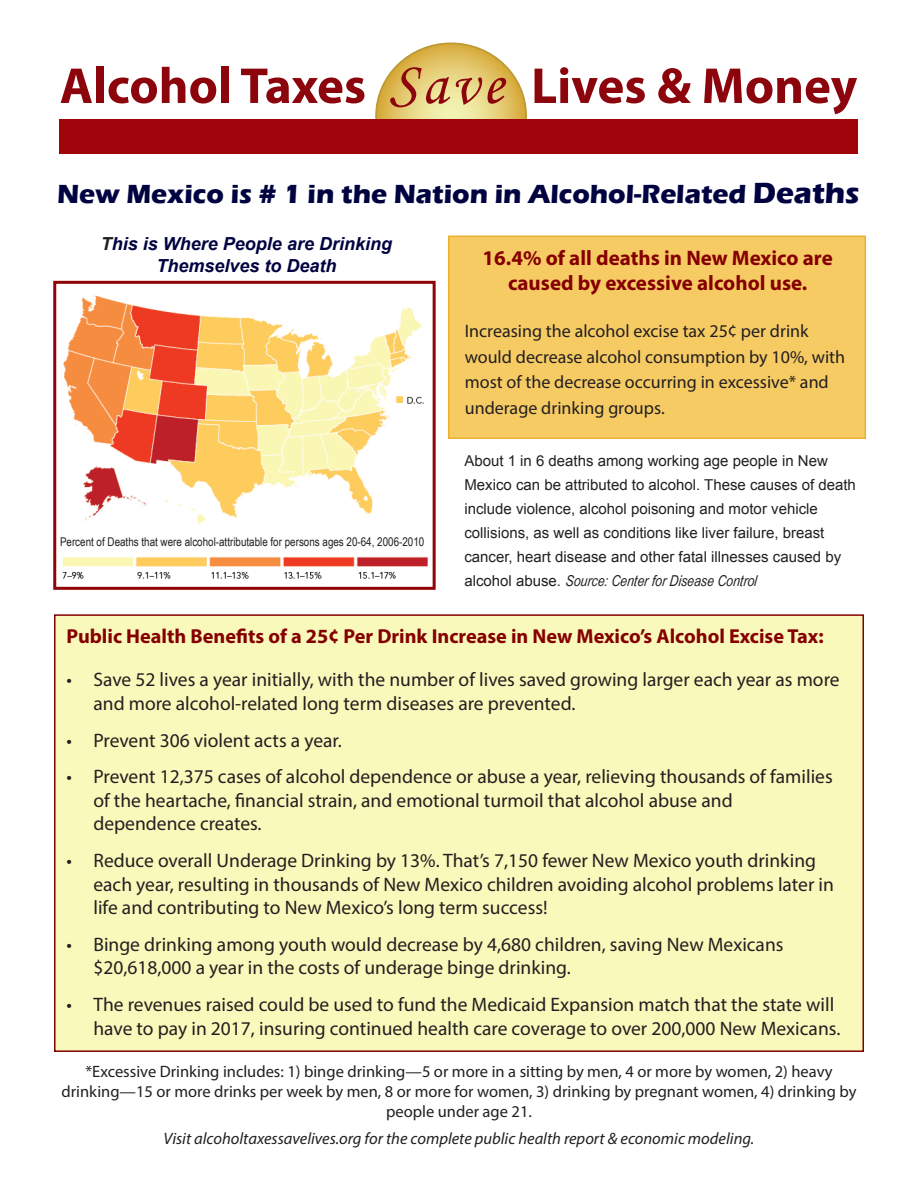
<style>
.page{position:relative;width:918px;height:1188px;background:#fff}
.page>*{position:absolute;margin:0;border:0;box-sizing:border-box;transform-origin:0 0}
.t1{font:700 51px "Myriad Pro";color:#8c040c}
.t2{font:700 27px "Eras ITC";color:#000340}
.t3{font:700 21px/25.2px "Myriad Pro";color:#850000;text-align:center}
.t4{font:700 20.25px "Myriad Pro";color:#850000}
.t5{font:19.5px/23.4px "Myriad Pro";color:#231f20}
.t6{font:18px/25.5px "Myriad Pro";color:#231f20}
.t7{font:italic 700 18px/21.6px "Arial";color:#000340;text-align:center}
.t8{font:16.5px/19.8px "Myriad Pro";color:#231f20;text-align:center}
.t9{font:italic 16.5px "Myriad Pro";color:#231f20}
.t10{font:15px/24px "Arial";color:#231f20}
.t11{font:12px "Arial Narrow";color:#231f20}
.s1{font-family:"Monotype Corsiva";font-weight:400;font-size:61.2px}
.s2{font-size:30px}
.s3{color:#231f20}
.s4{font-family:"Arial Narrow";font-style:italic}
</style>
<div class="page">
<div style="left:54px;top:614px;width:810px;height:438px;background:#f9f9bb;border:2px solid #820000"></div>
<div style="left:448px;top:236px;width:418px;height:203px;background:#f7cb64;border:2px solid #ecb030"></div>
<svg style="left:375px;top:43px;width:152px;height:77px"></svg>
<div style="left:59px;top:120px;width:799px;height:34px;background:#a2040c"></div>
<img style="left:62px;top:294px;width:366px;height:286px">
<div style="left:53px;top:281px;width:383px;height:309px;border:3px solid #920406"></div>
<div style="left:60px;top:537px;width:366px;height:15px;background:#fffeff"></div>
<p class="t1" style="left:60px;top:53px;width:799px">Alcohol Taxes <span class="s1">Save</span> Lives &amp; Money</p>
<p class="t2" style="left:57px;top:178px;width:804px">New Mexico is # 1 in the Nation in Alcohol-Related <span class="s2">Deaths</span></p>
<p class="t7" style="left:101px;top:234px;width:293px"><span class="s3">T</span>his is Where People are Drinking<br>Themselves to Death</p>
<p class="t11" style="left:60px;top:533px;width:366px">Percent of Deaths that were alcohol-attributable for persons ages 20-64, 2006-2010</p>
<p class="t3" style="left:483px;top:245px;width:352px">16.4% of all deaths in New Mexico are caused by excessive alcohol use.</p>
<p class="t6" style="left:465px;top:318px;width:382px">Increasing the alcohol excise tax 25¢ per drink would decrease alcohol consumption by 10%, with most of the decrease occurring in excessive* and underage drinking groups.</p>
<p class="t10" style="left:464px;top:449px;width:393px">About 1 in 6 deaths among working age people in New Mexico can be attributed to alcohol. These causes of death include violence, alcohol poisoning and motor vehicle collisions, as well as conditions like liver failure, breast cancer, heart disease and other fatal illnesses caused by alcohol abuse. <span class="s4">Source: Center for Disease Control</span></p>
<p class="t4" style="left:66px;top:623px;width:759px">Public Health Benefits of a 25¢ Per Drink Increase in New Mexico’s Alcohol Excise Tax:</p>
<p class="t5" style="left:93px;top:668px;width:748px;text-indent:-27px">• Save 52 lives a year initially, with the number of lives saved growing larger each year as more and more alcohol-related long term diseases are prevented.</p>
<p class="t5" style="left:66px;top:728px;width:277px">• Prevent 306 violent acts a year.</p>
<p class="t5" style="left:93px;top:765px;width:741px;text-indent:-27px">• Prevent 12,375 cases of alcohol dependence or abuse a year, relieving thousands of families of the heartache, financial strain, and emotional turmoil that alcohol abuse and dependence creates.</p>
<p class="t5" style="left:93px;top:849px;width:742px;text-indent:-27px">• Reduce overall Underage Drinking by 13%. That’s 7,150 fewer New Mexico youth drinking each year, resulting in thousands of New Mexico children avoiding alcohol problems later in life and contributing to New Mexico’s long term success!</p>
<p class="t5" style="left:93px;top:932px;width:692px;text-indent:-27px">• Binge drinking among youth would decrease by 4,680 children, saving New Mexicans $20,618,000 a year in the costs of underage binge drinking.</p>
<p class="t5" style="left:93px;top:993px;width:748px;text-indent:-27px">• The revenues raised could be used to fund the Medicaid Expansion match that the state will have to pay in 2017, insuring continued health care coverage to over 200,000 New Mexicans.</p>
<p class="t8" style="left:62px;top:1062px;width:796px">*Excessive Drinking includes: 1) binge drinking—5 or more in a sitting by men, 4 or more by women, 2) heavy drinking—15 or more drinks per week by men, 8 or more for women, 3) drinking by pregnant women, 4) drinking by people under age 21.</p>
<p class="t9" style="left:164px;top:1128px;width:592px">Visit alcoholtaxessavelives.org for the complete public health report &amp; economic modeling.</p>
</div>
